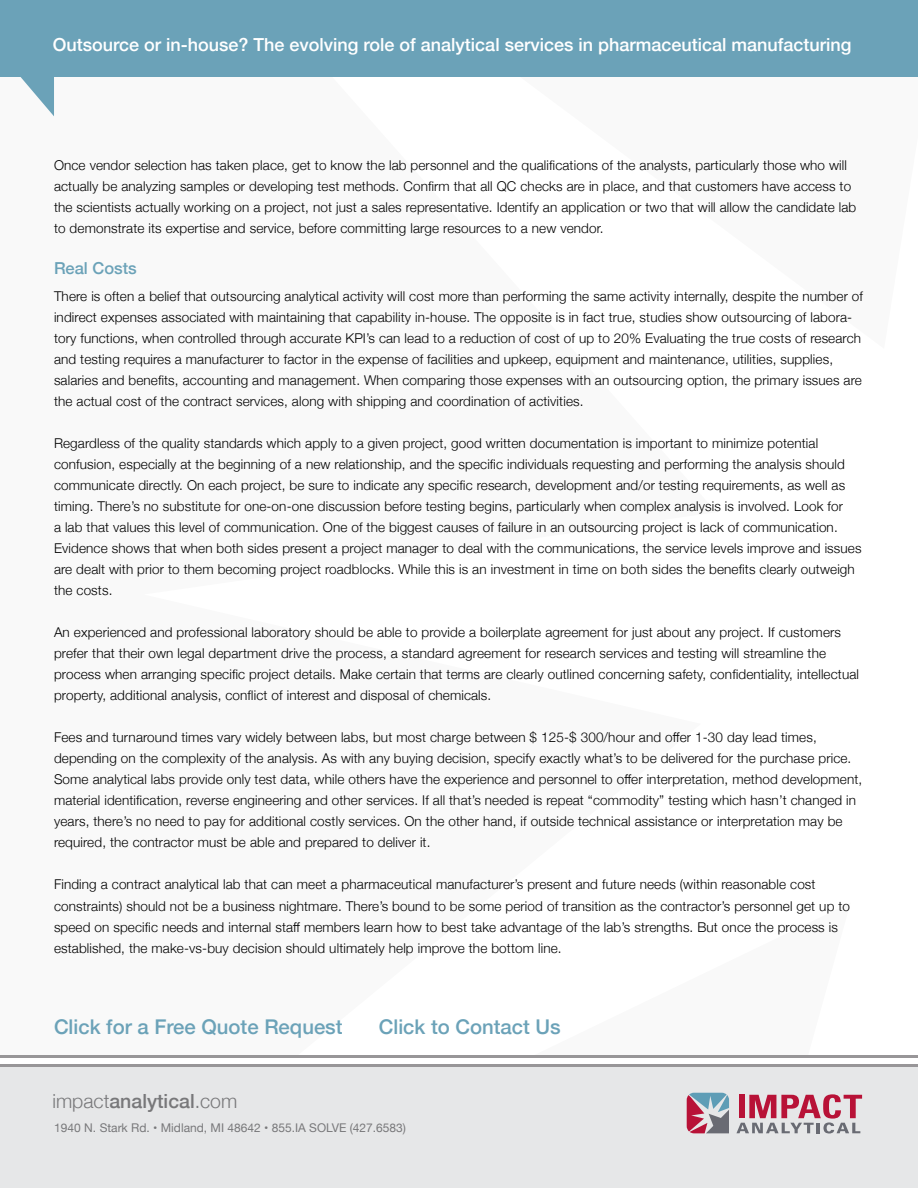
<style>
.page{position:relative;width:918px;height:1188px;background:#fff}
.page>*{position:absolute;margin:0;border:0;box-sizing:border-box;transform-origin:0 0}
.t1{font:500 20.25px "Helvetica Neue";color:#6ba2b8}
.t2{font:300 19.5px "Helvetica Neue";color:#78787a}
.t3{font:500 18px "Helvetica Neue";color:#fff}
.t4{font:500 16.5px "Helvetica Neue";color:#6ba2b8}
.t5{font:300 13.5px/21px "Helvetica Neue";letter-spacing:.01em;color:#000}
.t6{font:12px "Helvetica Neue";color:#78787a}
.s1{font-weight:500}
</style>
<div class="page">
<div style="left:0;top:1066px;width:918px;height:122px;background:#e6e7e8"></div>
<hr style="left:0;top:1055px;width:918px;height:3px;background:#989698">
<hr style="left:0;top:1064px;width:918px;height:3px;background:#989698">
<div style="left:0;top:0;width:918px;height:76px;background:#6ba2b8"></div>
<svg style="left:18px;top:76px;width:36px;height:40px"></svg>
<svg style="left:736px;top:1094px;width:126px;height:40px"></svg>
<svg style="left:687px;top:1093px;width:42px;height:40px"></svg>
<h3 class="t3" style="left:53px;top:30px;width:800px">Outsource or in-house? The evolving role of analytical services in pharmaceutical manufacturing</h3>
<p class="t5" style="left:54px;top:154px;width:804px">Once vendor selection has taken place, get to know the lab personnel and the qualifications of the analysts, particularly those who will actually be analyzing samples or developing test methods. Confirm that all QC checks are in place, and that customers have access to the scientists actually working on a project, not just a sales representative. Identify an application or two that will allow the candidate lab to demonstrate its expertise and service, before committing large resources to a new vendor.</p>
<p class="t4" style="left:54px;top:254px;width:84px">Real Costs</p>
<p class="t5" style="left:54px;top:285px;width:811px">There is often a belief that outsourcing analytical activity will cost more than performing the same activity internally, despite the number of indirect expenses associated with maintaining that capability in-house. The opposite is in fact true, studies show outsourcing of labora&shy;tory functions, when controlled through accurate KPI’s can lead to a reduction of cost of up to 20% Evaluating the true costs of research and testing requires a manufacturer to factor in the expense of facilities and upkeep, equipment and maintenance, utilities, supplies, salaries and benefits, accounting and management. When comparing those expenses with an outsourcing option, the primary issues are the actual cost of the contract services, along with shipping and coordination of activities.</p>
<p class="t5" style="left:54px;top:432px;width:809px">Regardless of the quality standards which apply to a given project, good written documentation is important to minimize potential confusion, especially at the beginning of a new relationship, and the specific individuals requesting and performing the analysis should communicate directly. On each project, be sure to indicate any specific research, development and/or testing requirements, as well as timing. There’s no substitute for one-on-one discussion before testing begins, particularly when complex analysis is involved. Look for<br>a lab that values this level of communication. One of the biggest causes of failure in an outsourcing project is lack of communication.<br>Evidence shows that when both sides present a project manager to deal with the communications, the service levels improve and issues are dealt with prior to them becoming project roadblocks. While this is an investment in time on both sides the benefits clearly outweigh the costs.</p>
<p class="t5" style="left:54px;top:621px;width:807px">An experienced and professional laboratory should be able to provide a boilerplate agreement for just about any project. If customers prefer that their own legal department drive the process, a standard agreement for research services and testing will streamline the process when arranging specific project details. Make certain that terms are clearly outlined concerning safety, confidentiality, intellectual property, additional analysis, conflict of interest and disposal of chemicals.</p>
<p class="t5" style="left:54px;top:726px;width:810px">Fees and turnaround times vary widely between labs, but most charge between $ 125-$ 300/hour and offer 1-30 day lead times, depending on the complexity of the analysis. As with any buying decision, specify exactly what’s to be delivered for the purchase price.<br>Some analytical labs provide only test data, while others have the experience and personnel to offer interpretation, method development, material identification, reverse engineering and other services. If all that’s needed is repeat “commodity” testing which hasn’t changed in years, there’s no need to pay for additional costly services. On the other hand, if outside technical assistance or interpretation may be required, the contractor must be able and prepared to deliver it.</p>
<p class="t5" style="left:54px;top:873px;width:798px">Finding a contract analytical lab that can meet a pharmaceutical manufacturer’s present and future needs (within reasonable cost constraints) should not be a business nightmare. There’s bound to be some period of transition as the contractor’s personnel get up to speed on specific needs and internal staff members learn how to best take advantage of the lab’s strengths. But once the process is established, the make-vs-buy decision should ultimately help improve the bottom line.</p>
<h1 class="t1" style="left:54px;top:1011px;width:290px">Click for a Free Quote Request</h1>
<h1 class="t1" style="left:379px;top:1010px;width:184px">Click to Contact Us</h1>
<h2 class="t2" style="left:52px;top:1085px;width:186px">impact<span class="s1">analytical</span>.com</h2>
<p class="t6" style="left:54px;top:1119px;width:353px">1940 N. Stark Rd. • Midland, MI 48642 • 855.IA SOLVE (427.6583)</p>
</div>
